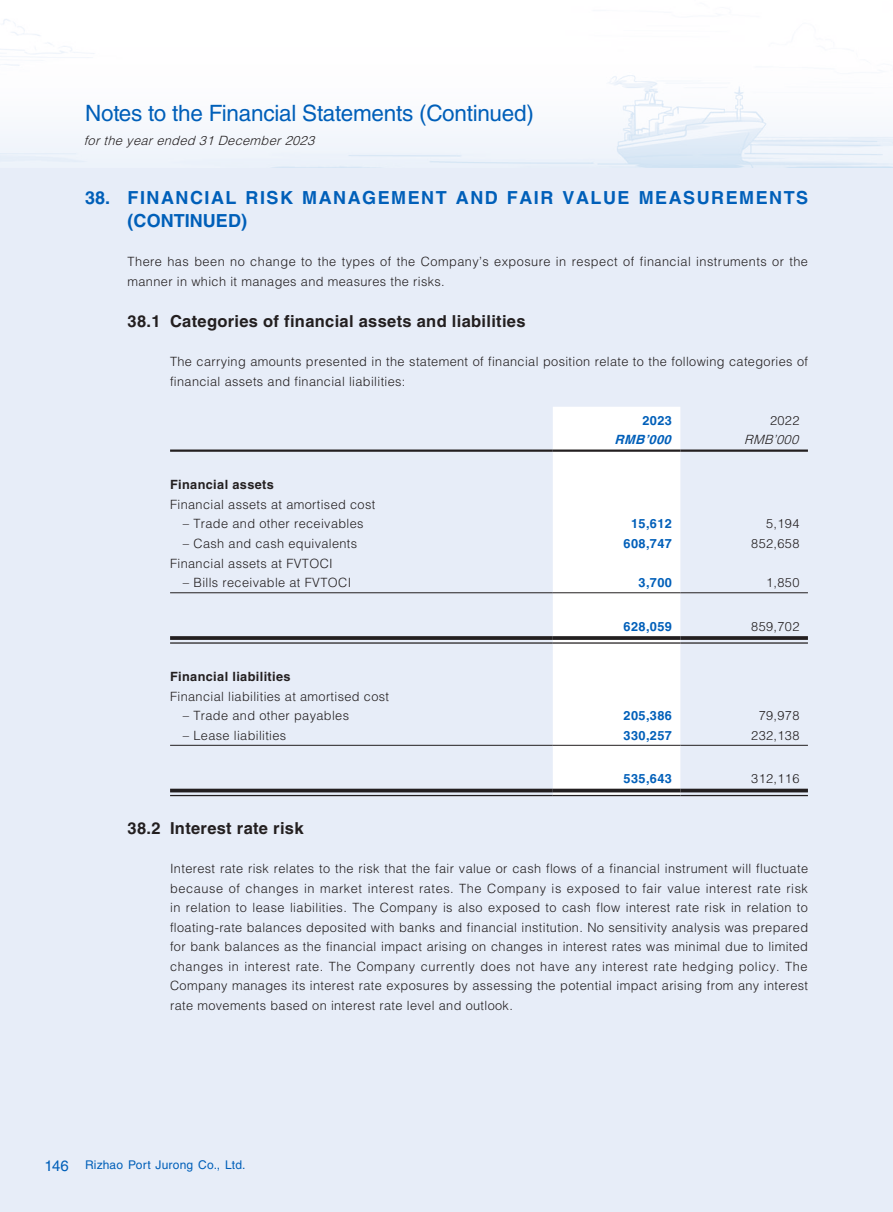
<style>
.page{position:relative;width:893px;height:1212px;background:#fff}
.page>*{position:absolute;margin:0;border:0;box-sizing:border-box;transform-origin:0 0}
.t1{font:22.5px "Helvetica LT Std";letter-spacing:-.01em;color:#005fb9}
.t2{font:700 18px/23.2px "Helvetica LT Std";letter-spacing:.085em;color:#005fb9}
.t3{font:700 16.5px "Helvetica LT Std";letter-spacing:.02em;color:#231f20}
.t4{font:300 12.75px/19.5px "Helvetica LT Std";letter-spacing:.03em;color:#231f20}
.t5{font:700 12.75px "Helvetica LT Std";letter-spacing:.03em;color:#005fb9}
.t6{font:italic 300 12.75px "Helvetica LT Std";color:#231f20}
.t7{font:700 12.75px "Helvetica LT Std";letter-spacing:.03em;color:#231f20}
.t8{font:italic 700 12.75px "Helvetica LT Std";color:#005fb9}
.t9{font:12px "Helvetica LT Std";letter-spacing:.015em;color:#005fb9}
.s1{font-size:15px}
</style>
<div class="page">
<img style="left:0;top:19px;width:893px;height:149px">
<div style="left:0;top:168px;width:893px;height:1044px;background:#e7edf8"></div>
<div style="left:553px;top:407px;width:127px;height:387px;background:#fff"></div>
<hr style="left:170px;top:449px;width:383px;height:3px;background:#231f20">
<hr style="left:553px;top:449px;width:127px;height:3px;background:#231f20">
<hr style="left:680px;top:449px;width:128px;height:3px;background:#231f20">
<hr style="left:170px;top:592px;width:383px;height:1px;background:#231f20">
<hr style="left:553px;top:592px;width:127px;height:1px;background:#231f20">
<hr style="left:680px;top:592px;width:128px;height:1px;background:#231f20">
<svg style="left:170px;top:636px;width:383px;height:4px;background:#2e2b2d"></svg>
<hr style="left:170px;top:642px;width:383px;height:2px;background:#231f20">
<svg style="left:553px;top:636px;width:127px;height:4px"></svg>
<hr style="left:553px;top:642px;width:127px;height:2px;background:#231f20">
<svg style="left:680px;top:636px;width:128px;height:4px"></svg>
<hr style="left:680px;top:642px;width:128px;height:2px;background:#231f20">
<hr style="left:170px;top:745px;width:383px;height:1px;background:#231f20">
<hr style="left:553px;top:745px;width:127px;height:1px;background:#231f20">
<hr style="left:680px;top:745px;width:128px;height:1px;background:#231f20">
<hr style="left:170px;top:789px;width:383px;height:3px;background:#231f20">
<hr style="left:170px;top:795px;width:383px;height:1px;background:#231f20">
<hr style="left:553px;top:789px;width:127px;height:3px;background:#231f20">
<hr style="left:553px;top:795px;width:127px;height:1px;background:#231f20">
<hr style="left:680px;top:789px;width:128px;height:3px;background:#231f20">
<hr style="left:680px;top:795px;width:128px;height:1px;background:#231f20">
<h1 class="t1" style="left:85px;top:100px;width:450px">Notes to the Financial Statements (Continued)</h1>
<p class="t6" style="left:84px;top:133px;width:236px">forthe yearended 31 December2023</p>
<h2 class="t2" style="left:128px;top:186px;width:682px;text-indent:-43px">38. FINANCIAL RISK MANAGEMENT AND FAIR VALUE MEASUREMENTS (CONTINUED)</h2>
<p class="t4" style="left:128px;top:252px;width:682px">There has been no change to the types of the Company’s exposure in respect of financial instruments or the manner in which it manages and measures the risks.</p>
<p class="t3" style="left:128px;top:311px;width:399px">38.1 Categories of financial assets and liabilities</p>
<p class="t4" style="left:170px;top:352px;width:640px">The carrying amounts presented in the statement of financial position relate to the following categories of financial assets and financial liabilities:</p>
<p class="t5" style="left:642px;top:412px;width:31px">2023</p>
<p class="t4" style="left:770px;top:410px;width:31px">2022</p>
<p class="t8" style="left:615px;top:432px;width:62px">RMB’000</p>
<p class="t6" style="left:744px;top:432px;width:60px">RMB’000</p>
<p class="t7" style="left:170px;top:477px;width:105px">Financial assets</p>
<p class="t4" style="left:170px;top:494px;width:207px">Financial assets at amortised cost</p>
<p class="t4" style="left:183px;top:514px;width:182px">– Trade and other receivables</p>
<p class="t5" style="left:631px;top:516px;width:42px">15,612</p>
<p class="t4" style="left:766px;top:514px;width:35px">5,194</p>
<p class="t4" style="left:183px;top:534px;width:176px">– Cash and cash equivalents</p>
<p class="t5" style="left:624px;top:536px;width:50px">608,747</p>
<p class="t4" style="left:751px;top:534px;width:50px">852,658</p>
<p class="t4" style="left:170px;top:553px;width:164px">Financial assets at FVTOCI</p>
<p class="t4" style="left:183px;top:573px;width:170px">– Bills receivable at FVTOCI</p>
<p class="t5" style="left:638px;top:575px;width:35px">3,700</p>
<p class="t4" style="left:766px;top:573px;width:35px">1,850</p>
<p class="t5" style="left:624px;top:618px;width:50px">628,059</p>
<p class="t4" style="left:751px;top:616px;width:50px">859,702</p>
<p class="t7" style="left:170px;top:669px;width:122px">Financial liabilities</p>
<p class="t4" style="left:170px;top:686px;width:221px">Financial liabilities at amortised cost</p>
<p class="t4" style="left:183px;top:706px;width:168px">– Trade and other payables</p>
<p class="t5" style="left:624px;top:708px;width:50px">205,386</p>
<p class="t4" style="left:759px;top:706px;width:42px">79,978</p>
<p class="t4" style="left:183px;top:725px;width:105px">– Lease liabilities</p>
<p class="t5" style="left:624px;top:727px;width:50px">330,257</p>
<p class="t4" style="left:751px;top:725px;width:50px">232,138</p>
<p class="t5" style="left:624px;top:771px;width:50px">535,643</p>
<p class="t4" style="left:751px;top:769px;width:50px">312,116</p>
<p class="t3" style="left:128px;top:818px;width:177px">38.2 Interest rate risk</p>
<p class="t4" style="left:170px;top:859px;width:640px;text-align:justify">Interest rate risk relates to the risk that the fair value or cash flows of a financial instrument will fluctuate because of changes in market interest rates. The Company is exposed to fair value interest rate risk in relation to lease liabilities. The Company is also exposed to cash flow interest rate risk in relation to floating-rate balances deposited with banks and financial institution. No sensitivity analysis was prepared for bank balances as the financial impact arising on changes in interest rates was minimal due to limited changes in interest rate. The Company currently does not have any interest rate hedging policy. The Company manages its interest rate exposures by assessing the potential impact arising from any interest rate movements based on interest rate level and outlook.</p>
<p class="t9" style="left:44px;top:1158px;width:203px"><span class="s1">146</span> Rizhao Port Jurong Co., Ltd.</p>
</div>
